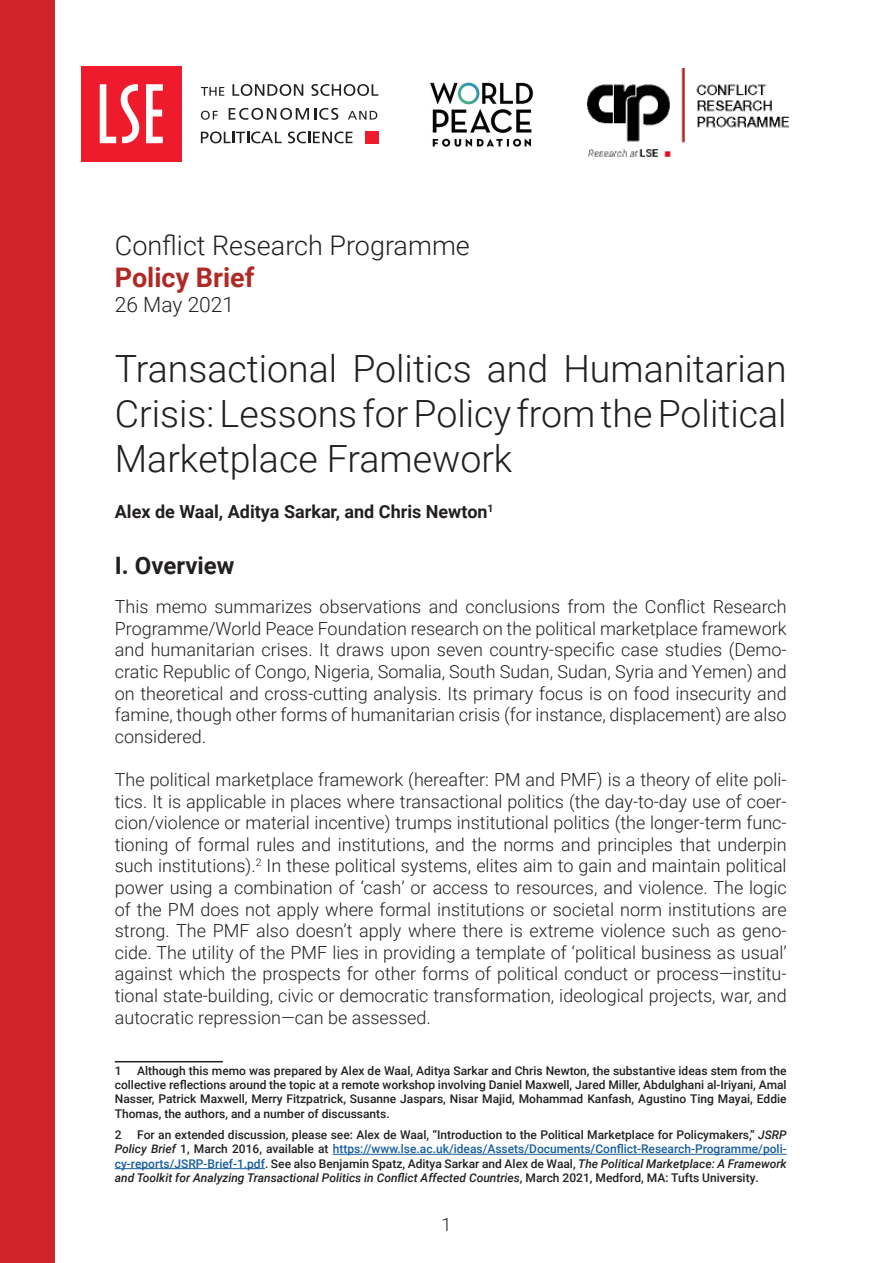
<style>
.page{position:relative;width:893px;height:1263px;background:#fff}
.page>*{position:absolute;margin:0;border:0;box-sizing:border-box;transform-origin:0 0}
.t1{font:300 37.5px/45px "Roboto";color:#231f20;text-align:justify}
.t2{font:300 27px "Roboto";color:#231f20}
.t3{font:700 27px "Roboto";color:#af2a25}
.Roboto_Headings{font:700 24px "Roboto";color:#231f20}
.t4{font:300 21px "Roboto";color:#231f20}
.t5{font:300 18px/21.6px "Roboto";color:#231f20;text-align:justify}
.t6{font:700 18px "Roboto";color:#231f20}
.Footnotes{font:500 12px/14.4px "Roboto";color:#231f20;text-align:justify}
.s1{font-style:italic}
.s2{color:#175d9e}
</style>
<div class="page">
<div style="left:0;top:0;width:54px;height:1263px;background:#d1232a"></div>
<div style="left:81px;top:66px;width:101px;height:96px;background:#ee1b2c"></div>
<svg style="left:146px;top:84px;width:17px;height:59px"></svg>
<svg style="left:100px;top:84px;width:40px;height:59px"></svg>
<svg style="left:201px;top:131px;width:81px;height:12px"></svg>
<svg style="left:288px;top:131px;width:64px;height:12px"></svg>
<div style="left:365px;top:131px;width:13px;height:13px;background:#ee1b2c"></div>
<svg style="left:201px;top:87px;width:23px;height:9px"></svg>
<svg style="left:232px;top:84px;width:71px;height:12px"></svg>
<svg style="left:311px;top:84px;width:67px;height:12px"></svg>
<svg style="left:201px;top:111px;width:17px;height:9px"></svg>
<svg style="left:229px;top:108px;width:109px;height:12px"></svg>
<svg style="left:348px;top:111px;width:29px;height:9px"></svg>
<img style="left:587px;top:68px;width:202px;height:89px">
<hr style="left:115px;top:1061px;width:108px;height:1px;background:#231f20">
<hr style="left:333px;top:1154px;width:454px;height:1px;background:#175d9e">
<hr style="left:115px;top:1168px;width:150px;height:1px;background:#175d9e">
<img style="left:430px;top:82px;width:103px;height:65px">
<p class="t2" style="left:115px;top:226px;width:357px">Conflict Research Programme</p>
<p class="t3" style="left:115px;top:259px;width:141px">Policy Brief</p>
<p class="t4" style="left:115px;top:290px;width:121px">26 May 2021</p>
<p class="t1" style="left:115px;top:344px;width:673px">Transactional Politics and Humanitarian Crisis: Lessons for Policy from the Political Marketplace Framework</p>
<p class="t6" style="left:115px;top:499px;width:380px">Alex de Waal, Aditya Sarkar, and Chris Newton<sup>1</sup></p>
<p class="Roboto_Headings" style="left:115px;top:549px;width:121px">I. Overview</p>
<p class="t5" style="left:115px;top:595px;width:673px">This memo summarizes observations and conclusions from the Conflict Research Programme/World Peace Foundation research on the political marketplace framework and humanitarian crises. It draws upon seven country-specific case studies (Demo&shy;cratic Republic of Congo, Nigeria, Somalia, South Sudan, Sudan, Syria and Yemen) and on theoretical and cross-cutting analysis. Its primary focus is on food insecurity and famine, though other forms of humanitarian crisis (for instance, displacement) are also considered.</p>
<p class="t5" style="left:115px;top:768px;width:673px">The political marketplace framework (hereafter: PM and PMF) is a theory of elite poli&shy;tics. It is applicable in places where transactional politics (the day-to-day use of coer&shy;cion/violence or material incentive) trumps institutional politics (the longer-term func&shy;tioning of formal rules and institutions, and the norms and principles that underpin such institutions).<sup>2</sup> In these political systems, elites aim to gain and maintain political power using a combination of ‘cash’ or access to resources, and violence. The logic of the PM does not apply where formal institutions or societal norm institutions are strong. The PMF also doesn’t apply where there is extreme violence such as geno&shy;cide. The utility of the PMF lies in providing a template of ‘political business as usual’ against which the prospects for other forms of political conduct or process—institu&shy;tional state-building, civic or democratic transformation, ideological projects, war, and autocratic repression—can be assessed.</p>
<p class="Footnotes" style="left:115px;top:1062px;width:8px">1</p>
<p class="Footnotes" style="left:115px;top:1062px;width:673px;text-indent:22px">Although this memo was prepared by Alex de Waal, Aditya Sarkar and Chris Newton, the substantive ideas stem from the collective reflections around the topic at a remote workshop involving Daniel Maxwell, Jared Miller, Abdulghani al-Iriyani, Amal Nasser, Patrick Maxwell, Merry Fitzpatrick, Susanne Jaspars, Nisar Majid, Mohammad Kanfash, Agustino Ting Mayai, Eddie Thomas, the authors, and a number of discussants.</p>
<p class="Footnotes" style="left:115px;top:1127px;width:8px">2</p>
<p class="Footnotes" style="left:115px;top:1127px;width:673px;text-indent:23px">For an extended discussion, please see: Alex de Waal, “Introduction to the Political Marketplace for Policymakers,” <span class="s1">JSRP Policy Brief</span> 1, March 2016, available at <span class="s2">https://www.lse.ac.uk/ideas/Assets/Documents/Conflict-Research-Programme/poli&shy;cy-reports/JSRP-Brief-1.pdf</span>. See also Benjamin Spatz, Aditya Sarkar and Alex de Waal, <span class="s1">The Political Marketplace: A Framework and Toolkit for Analyzing Transactional Politics in Conflict Affected Countries</span>, March 2021, Medford, MA: Tufts University.</p>
<p class="t5" style="left:441px;top:1213px;width:11px">1</p>
</div>
